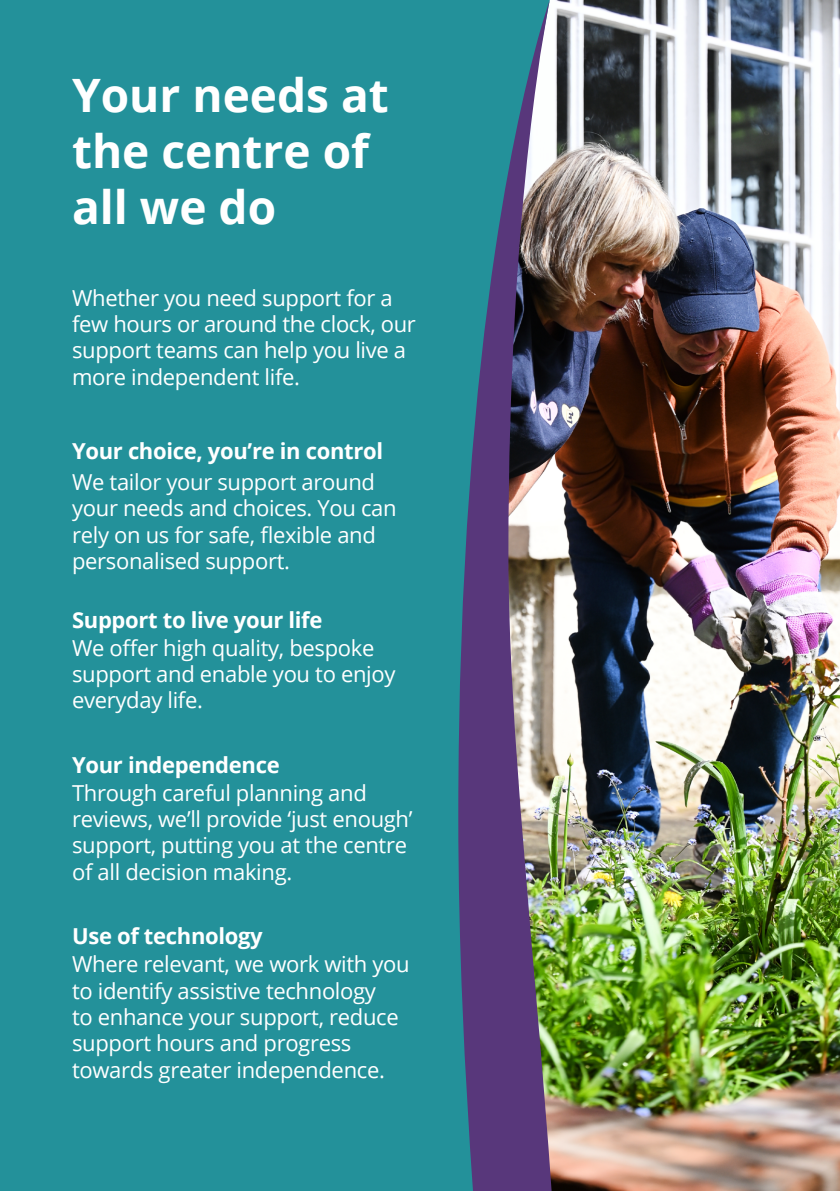
<style>
.page{position:relative;width:840px;height:1191px;background:#fff}
.page>*{position:absolute;margin:0;border:0;box-sizing:border-box;transform-origin:0 0}
.t1{font:700 46px/56px "Open Sans";color:#fff}
.t2{font:22px/26.4px "Open Sans";letter-spacing:-.015em;color:#fff}
.t3{font:700 22px "Open Sans";letter-spacing:-.015em;color:#fff}
</style>
<div class="page">
<img style="left:551px;top:0;width:288px;height:1191px">
<svg style="left:839px;top:721px;width:1px;height:90px"></svg>
<div style="left:0;top:0;width:458px;height:1191px;background:#23919a"></div>
<svg style="left:458px;top:0;width:93px;height:1191px;background:#5c6484"></svg>
<h1 class="t1" style="left:72px;top:66px;width:318px">Your needs at the centre of all we do</h1>
<p class="t2" style="left:72px;top:284px;width:345px">Whether you need support for a few hours or around the clock, our support teams can help you live a more independent life.</p>
<p class="t3" style="left:72px;top:436px;width:312px">Your choice, you’re in control</p>
<p class="t2" style="left:72px;top:468px;width:326px">We tailor your support around your needs and choices. You can rely on us for safe, flexible and personalised support.</p>
<p class="t3" style="left:72px;top:604px;width:252px">Support to live your life</p>
<p class="t2" style="left:72px;top:634px;width:325px">We offer high quality, bespoke support and enable you to enjoy everyday life.</p>
<p class="t3" style="left:72px;top:749px;width:209px">Your independence</p>
<p class="t2" style="left:72px;top:779px;width:342px">Through careful planning and reviews, we’ll provide ‘just enough’ support, putting you at the centre of all decision making.</p>
<p class="t3" style="left:72px;top:920px;width:192px">Use of technology</p>
<p class="t2" style="left:72px;top:950px;width:339px">Where relevant, we work with you to identify assistive technology<br>to enhance your support, reduce support hours and progress towards greater independence.</p>
</div>
